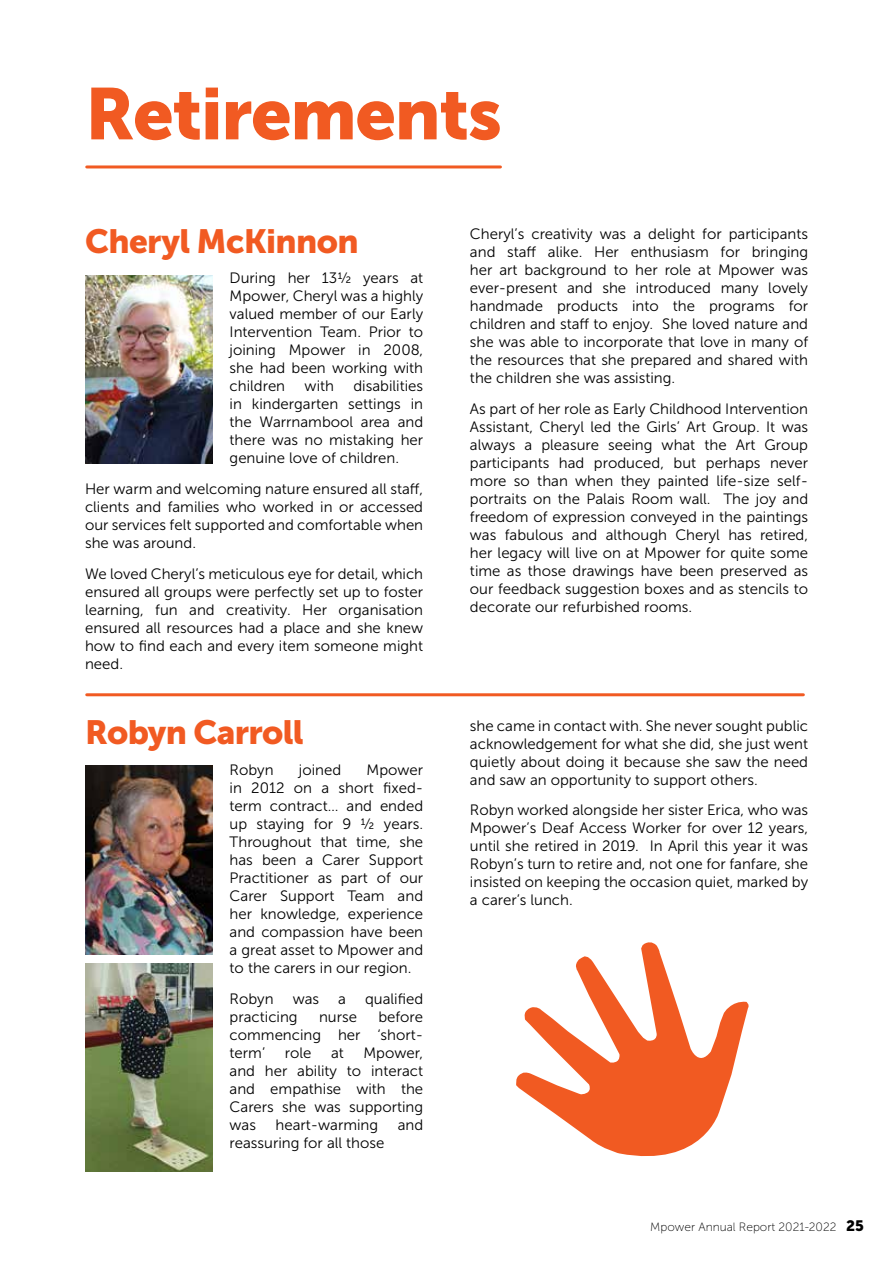
<style>
.page{position:relative;width:893px;height:1263px;background:#fff}
.page>*{position:absolute;margin:0;border:0;box-sizing:border-box;transform-origin:0 0}
.t1{font:72.45px "Museo Sans 900";letter-spacing:-.02em;color:#f15a22}
.t2{font:33.45px "Museo Sans 900";letter-spacing:-.02em;color:#f15a22}
.t3{font:15px/18px "Museo Sans 300";color:#000;text-align:justify}
.t4{font:12px "Museo Sans 100";color:#000}
.s1{font-family:"Museo Sans 900";font-size:15px}
</style>
<div class="page">
<hr style="left:87px;top:165px;width:413px;height:3px;background:#f15a22">
<hr style="left:87px;top:693px;width:716px;height:3px;background:#f15a22">
<img style="left:85px;top:275px;width:128px;height:189px">
<img style="left:85px;top:766px;width:128px;height:188px">
<img style="left:85px;top:963px;width:128px;height:209px">
<svg style="left:516px;top:942px;width:233px;height:215px"></svg>
<h1 class="t1" style="left:85px;top:73px;width:418px">Retirements</h1>
<h2 class="t2" style="left:85px;top:222px;width:275px">Cheryl McKinnon</h2>
<p class="t3" style="left:230px;top:269px;width:195px">During her 13½ years at Mpower, Cheryl was a highly valued member of our Early Intervention Team. Prior to joining Mpower in 2008, she had been working with children</p>
<p class="t3" style="left:230px;top:377px;width:195px;text-indent:124px">disabilities in kindergarten settings in the Warrnambool area and there was no mistaking her genuine love of children.</p>
<p class="t3" style="left:85px;top:480px;width:340px">Her warm and welcoming nature ensured all staff, clients and families who worked in or accessed our services felt supported and comfortable when she was around.</p>
<p class="t3" style="left:85px;top:565px;width:340px">We loved Cheryl’s meticulous eye for detail, which ensured all groups were perfectly set up to foster learning, fun and creativity. Her organisation ensured all resources had a place and she knew how to find each and every item someone might need.</p>
<p class="t3" style="left:305px;top:377px;width:31px">with</p>
<h2 class="t2" style="left:85px;top:714px;width:220px">Robyn Carroll</h2>
<p class="t3" style="left:230px;top:761px;width:45px">Robyn</p>
<p class="t3" style="left:299px;top:761px;width:44px">joined</p>
<p class="t3" style="left:230px;top:761px;width:195px;text-indent:137px">Mpower in 2012 on a short fixed&shy;term contract… and ended up staying for 9 ½ years.<br>Throughout that time, she has been a Carer Support Practitioner as part of our Carer Support Team and her knowledge, experience and compassion have been a great asset to Mpower and to the carers in our region.</p>
<p class="t3" style="left:230px;top:990px;width:45px">Robyn</p>
<p class="t3" style="left:293px;top:990px;width:28px">was</p>
<p class="t3" style="left:338px;top:990px;width:9px">a</p>
<p class="t3" style="left:365px;top:990px;width:60px">qualified</p>
<p class="t3" style="left:230px;top:1008px;width:70px">practicing</p>
<p class="t3" style="left:319px;top:1008px;width:39px">nurse</p>
<p class="t3" style="left:230px;top:1008px;width:195px;text-indent:149px">before commencing her ‘short&shy;term’</p>
<p class="t3" style="left:230px;top:1044px;width:195px;text-indent:134px">Mpower, and her ability to interact and empathise with the Carers she was supporting was</p>
<p class="t3" style="left:285px;top:1044px;width:28px">role</p>
<p class="t3" style="left:331px;top:1044px;width:14px">at</p>
<p class="t3" style="left:275px;top:1116px;width:104px">heart-warming</p>
<p class="t3" style="left:398px;top:1116px;width:27px">and</p>
<p class="t3" style="left:230px;top:1134px;width:156px">reassuring for all those</p>
<p class="t3" style="left:470px;top:225px;width:340px">Cheryl’s creativity was a delight for participants and staff alike. Her enthusiasm for bringing her art background to her role at Mpower was ever-present and she introduced many lovely handmade products into the programs for children and staff to enjoy. She loved nature and she was able to incorporate that love in many of the resources that she prepared and shared with the children she was assisting.</p>
<p class="t3" style="left:470px;top:399px;width:340px">As part of her role as Early Childhood Intervention Assistant, Cheryl led the Girls’ Art Group. It was always a pleasure seeing what the Art Group participants had produced, but perhaps never more so than when they painted life-size self&shy;portraits on the Palais Room wall. The joy and freedom of expression conveyed in the paintings was fabulous and although Cheryl has retired, her legacy will live on at Mpower for quite some time as those drawings have been preserved as our feedback suggestion boxes and as stencils to decorate our refurbished rooms.</p>
<p class="t3" style="left:470px;top:717px;width:340px">she came in contact with. She never sought public acknowledgement for what she did, she just went quietly about doing it because she saw the need and saw an opportunity to support others.</p>
<p class="t3" style="left:470px;top:801px;width:340px">Robyn worked alongside her sister Erica, who was Mpower’s Deaf Access Worker for over 12 years, until she retired in 2019. In April this year it was Robyn’s turn to retire and, not one for fanfare, she insisted on keeping the occasion quiet, marked by a carer’s lunch.</p>
<p class="t4" style="left:650px;top:1220px;width:215px">Mpower Annual Report 2021-2022 <span class="s1">25</span></p>
</div>
